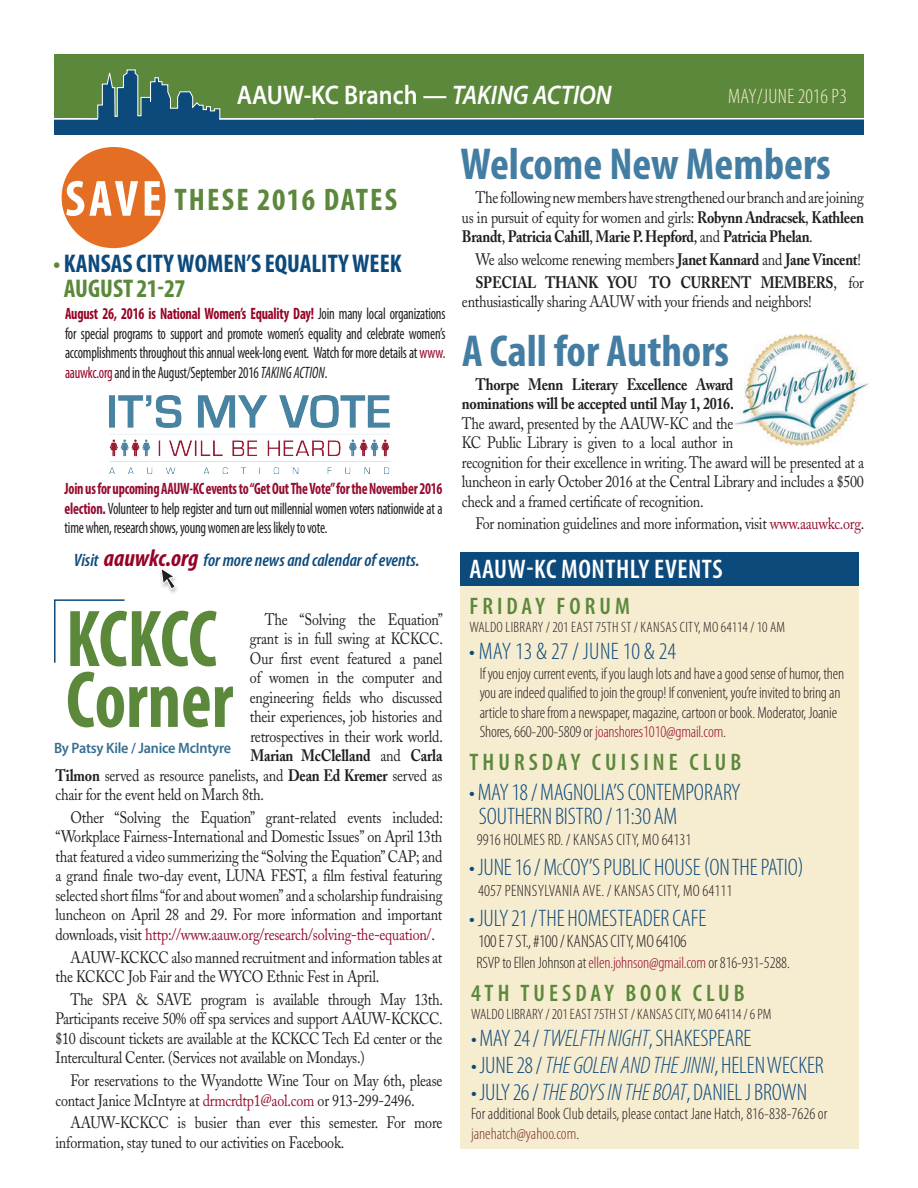
<style>
.page{position:relative;width:918px;height:1188px;background:#fff}
.page>*{position:absolute;margin:0;border:0;box-sizing:border-box;transform-origin:0 0}
.t1{font:700 condensed 45px "Myriad Pro";color:#447da2}
.t2{font:700 condensed 31.35px "Myriad Pro";letter-spacing:.07em;color:#5b883b}
.t3{font:600 27px "Myriad Pro";color:#fff;scale:.9 1}
.t4{font:600 condensed 27px "Myriad Pro";letter-spacing:.02em;color:#fff}
.t5{font:700 condensed 25.65px/24.3px "Myriad Pro";color:#0d4a7c}
.t6{font:300 condensed 24px/24px "Myriad Pro";letter-spacing:-.005em;color:#0d4a7c}
.t7{font:600 condensed 24px "Myriad Pro";letter-spacing:.17em;color:#5b883b}
.t8{font:300 condensed 21px "Myriad Pro";letter-spacing:.005em;color:#f6ecd0}
.t9{font:italic 600 condensed 18px "Myriad Pro";color:#0d4a7c}
.t10{font:300 condensed 18px "Myriad Pro";letter-spacing:-.015em;color:#231f20}
.t11{font:16.5px/19.5px "Adobe Caslon";letter-spacing:-.015em;color:#231f20;scale:.85 1}
.t12{font:condensed 16.5px/19.5px "Myriad Pro";letter-spacing:-.015em;color:#231f20;text-align:justify;scale:.85 1}
.t13{font:300 condensed 16.5px/19.5px "Myriad Pro";letter-spacing:-.01em;color:#231f20}
.t14{font:700 16.5px/22.8px "Adobe Caslon";letter-spacing:-.02em;color:#231f20;scale:.85 1}
.t15{font:300 condensed 16.5px "Myriad Pro";letter-spacing:.02em;color:#231f20}
.t16{font:300 condensed 15px "Myriad Pro";letter-spacing:.01em;color:#231f20}
.t17{font:600 15px "Myriad Pro";letter-spacing:-.015em;color:#376f90;scale:.95 1}
.s1{font-style:italic}
.s2{font-size:51.3px;color:#fff}
.s3{color:#5b883b}
.s4{font-weight:700;color:#960324}
.s5{color:#960324}
.s6{font-weight:700;color:#950c2e}
.s7{font-weight:700;font-size:24px;color:#960324}
.s8{font-weight:400}
.s9{font-weight:700}
.s10{color:#950c2e}
.s11{font-size:16.8px}
.s12{color:#7d372d}
</style>
<div class="page">
<div style="left:55px;top:54px;width:809px;height:64px;background:#5b883b"></div>
<svg style="left:54px;top:68px;width:810px;height:138px"></svg>
<div style="left:98px;top:119px;width:121px;height:14px;background:#0d4a7c"></div>
<div style="left:460px;top:585px;width:399px;height:564px;background:#f6ecd0"></div>
<div style="left:460px;top:552px;width:399px;height:34px;background:#0d4a7c"></div>
<div style="left:62px;top:147px;width:104px;height:101px;background:#e56e25;border-radius:50%"></div>
<svg style="left:68px;top:672px;width:165px;height:56px"></svg>
<svg style="left:54px;top:599px;width:163px;height:67px"></svg>
<div style="left:158px;top:567px;width:21px;height:28px;background:#231f20;opacity:.3"></div>
<svg style="left:160px;top:567px;width:16px;height:23px"></svg>
<img style="left:109px;top:396px;width:280px;height:78px">
<img style="left:734px;top:334px;width:134px;height:112px">
<h3 class="t3" style="left:237px;top:78px;width:418px">AAUW-KC Branch — <span class="s1">TAKING ACTION</span></h3>
<p class="t8" style="left:728px;top:84px;width:120px">may/June 2016 P3</p>
<h2 class="t2" style="left:65px;top:180px;width:334px"><span class="s2">save</span> these 2016 dates</h2>
<h3 class="t5" style="left:64px;top:251px;width:339px;text-indent:-11px"><span class="s3">•</span> Kansas city Women’s equality week <span class="s3">august 21-27</span></h3>
<p class="t12" style="left:65px;top:304px;width:449px"><span class="s4">August 26, 2016 is National Women’s Equality Day!</span> Join many local organizations for special programs to support and promote women’s equality and celebrate women’s accomplishments throughout this annual week-long event. Watch for more details at <span class="s5">www. aauwkc.org</span> and in the August/September 2016 <span class="s1">TAKING ACTION</span>.</p>
<p class="t12" style="left:65px;top:479px;width:446px"><span class="s6">Join us for upcoming AAUW-KC events to “Get Out The Vote” for the November 2016 election.</span> Volunteer to help register and turn out millennial women voters nationwide at a time when, research shows, young women are less likely to vote.</p>
<p class="t9" style="left:74px;top:549px;width:347px">Visit <span class="s7">aauwkc.org</span> for more news and calendar of events.</p>
<p class="t11" style="left:265px;top:609px;width:211px">The “Solving the Equation”</p>
<p class="t11" style="left:250px;top:629px;width:229px">grant is in full swing at KCKCC.</p>
<p class="t11" style="left:250px;top:648px;width:228px">Our first event featured a panel</p>
<p class="t11" style="left:250px;top:668px;width:228px">of women in the computer and</p>
<p class="t11" style="left:250px;top:687px;width:228px">engineering fields who discussed</p>
<p class="t11" style="left:250px;top:707px;width:228px">their experiences, job histories and</p>
<p class="t11" style="left:250px;top:726px;width:228px">retrospectives in their work world.</p>
<p class="t14" style="left:250px;top:744px;width:227px">Marian McClelland <span class="s8">and</span> Carla</p>
<p class="t11" style="left:55px;top:765px;width:457px"><span class="s9">Tilmon</span> served as resource panelists, and <span class="s9">Dean Ed Kremer</span> served as</p>
<p class="t11" style="left:55px;top:785px;width:247px">chair for the event held on March 8th.</p>
<p class="t11" style="left:55px;top:808px;width:457px;text-align:justify;text-indent:15px">Other “Solving the Equation” grant-related events included: “Workplace Fairness-International and Domestic Issues” on April 13th that featured a video summerizing the “Solving the Equation” CAP; and a grand finale two-day event, LUNA FEST, a film festival featuring selected short films “for and about women” and a scholarship fundraising luncheon on April 28 and 29. For more information and important downloads, visit <span class="s10">http://www.aauw.org/research/solving-the-equation/</span>.</p>
<p class="t11" style="left:55px;top:947px;width:457px;text-indent:15px">AAUW-KCKCC also manned recruitment and information tables at the KCKCC Job Fair and the WYCO Ethnic Fest in April.</p>
<p class="t11" style="left:55px;top:990px;width:457px;text-align:justify;text-indent:15px">The SPA &amp; SAVE program is available through May 13th.<br>Participants receive 50% off spa services and support AAUW-KCKCC. $10 discount tickets are available at the KCKCC Tech Ed center or the Intercultural Center. (Services not available on Mondays.)</p>
<p class="t11" style="left:55px;top:1071px;width:457px;text-indent:15px">For reservations to the Wyandotte Wine Tour on May 6th, please contact Janice McIntyre at <span class="s10">drmcrdtp1@aol.com</span> or 913-299-2496.</p>
<p class="t11" style="left:55px;top:1113px;width:457px;text-indent:15px">AAUW-KCKCC is busier than ever this semester. For more information, stay tuned to our activities on Facebook.</p>
<p class="t17" style="left:54px;top:738px;width:188px">By Patsy Kile / Janice McIntyre</p>
<h1 class="t1" style="left:460px;top:136px;width:372px">Welcome New Members</h1>
<p class="t11" style="left:462px;top:188px;width:474px;text-align:justify;text-indent:14px">The following new members have strengthened our branch and are joining us in pursuit of equity for women and girls: <span class="s9">Robynn Andracsek</span>, <span class="s9">Kathleen Brandt</span>, <span class="s9">Patricia Cahill</span>, <span class="s9">Marie P. Hepford</span>, and <span class="s9">Patricia Phelan</span>.</p>
<p class="t14" style="left:476px;top:248px;width:455px"><span class="s8">We also welcome renewing members</span> Janet Kannard <span class="s8">and</span> Jane Vincent<span class="s8">!<br></span>SPECIAL THANK YOU to current</p>
<p class="t14" style="left:761px;top:271px;width:14px">members</p>
<p class="t11" style="left:833px;top:272px;width:37px">, for</p>
<p class="t11" style="left:462px;top:292px;width:413px">enthusiastically sharing AAUW with your friends and neighbors!</p>
<h1 class="t1" style="left:462px;top:323px;width:269px">A Call for Authors</h1>
<p class="t14" style="left:462px;top:374px;width:321px;line-height:19.5px;text-align:right">Thorpe Menn Literary Excellence Award nominations will be accepted until May 1, 2016.</p>
<p class="t11" style="left:462px;top:414px;width:475px">The award, presented by the AAUW-KC and the<br>KC Public Library is given to a local author in<br>recognition for their excellence in writing. The award will be presented at a luncheon in early October 2016 at the Central Library and includes a $500 check and a framed certificate of recognition.</p>
<p class="t11" style="left:476px;top:514px;width:459px">For nomination guidelines and more information, visit <span class="s10">www.aauwkc.org</span>.</p>
<h3 class="t4" style="left:469px;top:553px;width:255px">AAUW-KC MONTHLY EVENTS</h3>
<h3 class="t7" style="left:469px;top:592px;width:160px">FRIDAY FO RUM</h3>
<p class="t16" style="left:469px;top:619px;width:309px">Waldo Library / 201 East 75th St / Kansas City, MO 64114 / 10 AM</p>
<h3 class="t6" style="left:469px;top:639px;width:208px">• may 13 &amp; 27 / june 10 &amp; 24</h3>
<p class="t13" style="left:480px;top:664px;width:366px">If you enjoy current events, if you laugh lots and have a good sense of humor, then you are indeed qualified to join the group! If convenient, you’re invited to bring an article to share from a newspaper, magazine, cartoon or book. Moderator, Joanie Shores, 660-200-5809 or <span class="s10">joanshores1010@gmail.com</span>.</p>
<h3 class="t7" style="left:469px;top:748px;width:149px">THURSDAY CUISINE</h3>
<h3 class="t7" style="left:689px;top:748px;width:54px">CLU B</h3>
<h3 class="t6" style="left:479px;top:780px;width:263px;text-indent:-10px">• may 18 / Magnolia’s Contemporary<br>Southern Bistro / 11:30 am</h3>
<p class="t15" style="left:477px;top:830px;width:216px">9916 Holmes Rd. / Kansas City, MO 64131</p>
<h3 class="t6" style="left:469px;top:855px;width:336px">• June 16 / M<span class="s11">c</span>Coy’s Public House (on the patio)</h3>
<p class="t15" style="left:478px;top:881px;width:256px">4057 Pennsylvania Ave. / Kansas City, MO 64111</p>
<h3 class="t6" style="left:469px;top:906px;width:239px">• July 21 / the Homesteader Cafe</h3>
<p class="t10" style="left:478px;top:931px;width:210px">100 E 7 St., #100 / Kansas City, MO 64106</p>
<p class="t13" style="left:476px;top:953px;width:315px">RSVP to Ellen Johnson at <span class="s10">ellen.johnson@gmail.com</span> or 816-931-5288.</p>
<h3 class="t7" style="left:471px;top:978px;width:275px">4TH TUESDAY BOOK CLU B</h3>
<p class="t16" style="left:471px;top:1005px;width:294px">Waldo Library / 201 East 75th St / Kansas City, MO 64114 / 6 pM</p>
<h3 class="t6" style="left:471px;top:1025px;width:282px">• May 24 / <span class="s1">TWELFTH NIGHT</span>, Shakespeare</h3>
<h3 class="t6" style="left:471px;top:1052px;width:354px">• June 28 / <span class="s1">THE GOLEN AND THE JINNI</span>, Helen Wecker</h3>
<h3 class="t6" style="left:471px;top:1079px;width:338px">• July 26 / <span class="s1">THE BOYS IN THE BOAT</span>, Daniel J Brown</h3>
<p class="t13" style="left:471px;top:1104px;width:358px">For additional Book Club details, please contact Jane Hatch, 816-838-7626 or <span class="s12">janehatch@yahoo.com</span>.</p>
</div>
